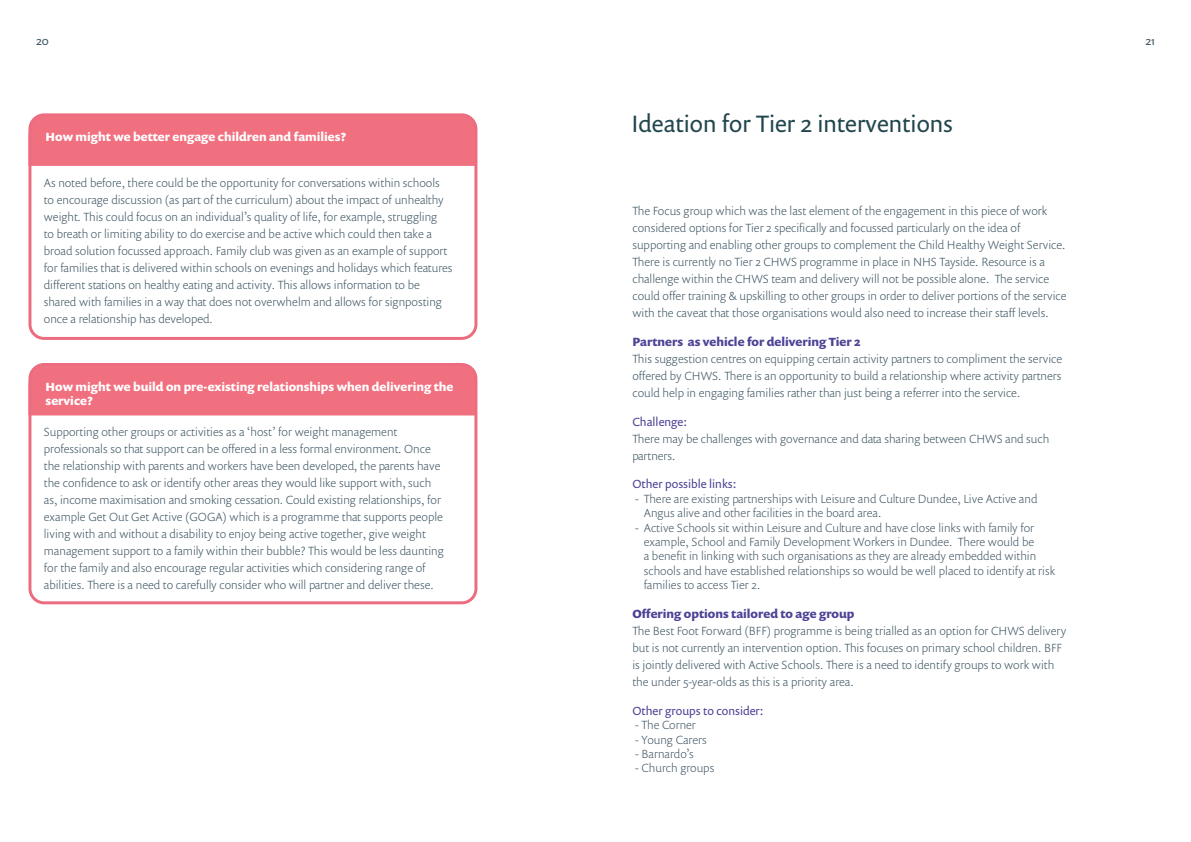
<style>
.page{position:relative;width:1191px;height:842px;background:#fff}
.page>*{position:absolute;margin:0;border:0;box-sizing:border-box;transform-origin:0 0}
.t1{font:24px "Prenton RP Pro";color:#22464e}
.Body_text_-_12pt_-_P{font:300 12px/17px "Prenton RP Pro";color:#3c5461}
.t2{font:300 12px/14.4px "Prenton RP Pro";color:#425664}
.t3{font:700 12px/14.4px "Prenton RP Pro";color:#fff}
.t4{font:700 12px "Prenton RP Pro";color:#4c4396}
.t5{font:12px "Prenton RP Pro";color:#4c4396}
.t6{font:12px "Prenton RP Pro";color:#3c5461}
</style>
<div class="page">
<div style="left:32px;top:362px;width:445px;height:53px;background:#f17080"></div>
<div style="left:28px;top:363px;width:449px;height:241px;border:3px solid #ed6d80;border-radius:14px"></div>
<div style="left:32px;top:117px;width:441px;height:49px;background:#f17080"></div>
<div style="left:28px;top:113px;width:449px;height:227px;border:3px solid #ed6d80;border-radius:14px"></div>
<p class="t6" style="left:36px;top:33px;width:14px">20</p>
<p class="t6" style="left:1145px;top:33px;width:11px">21</p>
<p class="t3" style="left:46px;top:130px;width:302px">How might we better engage children and families?</p>
<p class="Body_text_-_12pt_-_P" style="left:44px;top:173px;width:410px">As noted before, there could be the opportunity for conversations within schools to encourage discussion (as part of the curriculum) about the impact of unhealthy weight. This could focus on an individual’s quality of life, for example, struggling<br>to breath or limiting ability to do exercise and be active which could then take a broad solution focussed approach. Family club was given as an example of support for families that is delivered within schools on evenings and holidays which features different stations on healthy eating and activity. This allows information to be shared with families in a way that does not overwhelm and allows for signposting once a relationship has developed.</p>
<p class="t3" style="left:46px;top:379px;width:409px">How might we build on pre-existing relationships when delivering the service?</p>
<p class="Body_text_-_12pt_-_P" style="left:44px;top:423px;width:401px">Supporting other groups or activities as a ‘host’ for weight management professionals so that support can be offered in a less formal environment. Once the relationship with parents and workers have been developed, the parents have the confidence to ask or identify other areas they would like support with, such as, income maximisation and smoking cessation. Could existing relationships, for example Get Out Get Active (GOGA) which is a programme that supports people living with and without a disability to enjoy being active together, give weight management support to a family within their bubble? This would be less daunting for the family and also encourage regular activities which considering range of abilities. There is a need to carefully consider who will partner and deliver these.</p>
<p class="t1" style="left:631px;top:108px;width:323px">Ideation for Tier 2 interventions</p>
<p class="Body_text_-_12pt_-_P" style="left:632px;top:202px;width:436px">The Focus group which was the last element of the engagement in this piece of work considered options for Tier 2 specifically and focussed particularly on the idea of supporting and enabling other groups to complement the Child Healthy Weight Service.<br>There is currently no Tier 2 CHWS programme in place in NHS Tayside. Resource is a challenge within the CHWS team and delivery will not be possible alone. The service could offer training &amp; upskilling to other groups in order to deliver portions of the service with the caveat that those organisations would also need to increase their staff levels.</p>
<p class="t4" style="left:632px;top:333px;width:230px">Partners as vehicle for delivering Tier 2</p>
<p class="Body_text_-_12pt_-_P" style="left:632px;top:350px;width:431px;text-align:justify">This suggestion centres on equipping certain activity partners to compliment the service offered by CHWS. There is an opportunity to build a relationship where activity partners could help in engaging families rather than just being a referrer into the service.</p>
<p class="t5" style="left:632px;top:414px;width:56px">Challenge:</p>
<p class="Body_text_-_12pt_-_P" style="left:632px;top:429px;width:418px">There may be challenges with governance and data sharing between CHWS and such partners.</p>
<p class="t5" style="left:632px;top:476px;width:106px">Other possible links:</p>
<p class="t2" style="left:644px;top:491px;width:395px;text-indent:-9px">- There are existing partnerships with Leisure and Culture Dundee, Live Active and<br>Angus alive and other facilities in the board area.</p>
<p class="t2" style="left:644px;top:520px;width:413px;text-indent:-9px">- Active Schools sit within Leisure and Culture and have close links with family for example, School and Family Development Workers in Dundee. There would be<br>a benefit in linking with such organisations as they are already embedded within schools and have established relationships so would be well placed to identify at risk families to access Tier 2.</p>
<p class="t4" style="left:632px;top:606px;width:224px">Offering options tailored to age group</p>
<p class="Body_text_-_12pt_-_P" style="left:632px;top:622px;width:435px">The Best Foot Forward (BFF) programme is being trialled as an option for CHWS delivery but is not currently an intervention option. This focuses on primary school children. BFF is jointly delivered with Active Schools. There is a need to identify groups to work with the under 5-year-olds as this is a priority area.</p>
<p class="t5" style="left:632px;top:703px;width:133px">Other groups to consider:</p>
<p class="t2" style="left:635px;top:717px;width:62px">- The Corner</p>
<p class="t2" style="left:635px;top:732px;width:73px">- Young Carers</p>
<p class="t2" style="left:635px;top:746px;width:60px">- Barnardo’s</p>
<p class="t2" style="left:635px;top:760px;width:81px">- Church groups</p>
</div>
